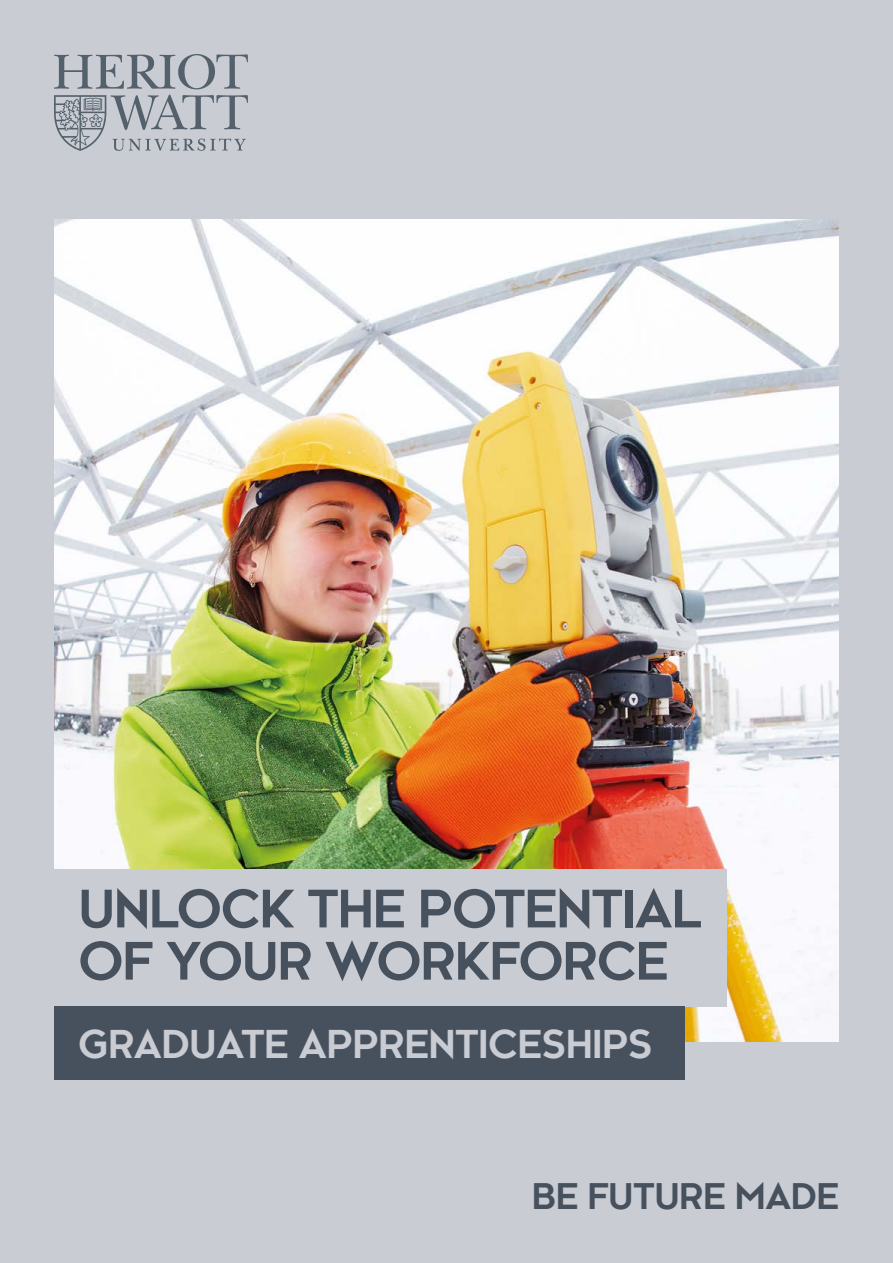
<style>
.page{position:relative;width:893px;height:1263px;background:#c9ccd2}
.page>*{position:absolute;margin:0;border:0;box-sizing:border-box;transform-origin:0 0}
.t1{font:700 50.25px/52.2px "Kessel 105";letter-spacing:-.01em;color:#47515d}
.t2{font:700 37.5px "Kessel 105";color:#c9ccd2}
.t3{font:700 34.5px "Kessel 105";color:#47515d}
</style>
<div class="page">
<svg style="left:54px;top:54px;width:194px;height:97px"></svg>
<img style="left:54px;top:220px;width:785px;height:821px">
<div style="left:48px;top:869px;width:679px;height:138px;background:#c9ccd2"></div>
<div style="left:54px;top:1006px;width:631px;height:74px;background:#47515d"></div>
<p class="t1" style="left:79px;top:883px;width:624px">UNLOCK THE POTENTIAL<br>OF YOUR WORKFORCE</p>
<p class="t2" style="left:79px;top:1022px;width:575px">GRADUATE APPRENTICESHIPS</p>
<p class="t3" style="left:532px;top:1176px;width:308px">BE FUTURE MADE</p>
</div>
